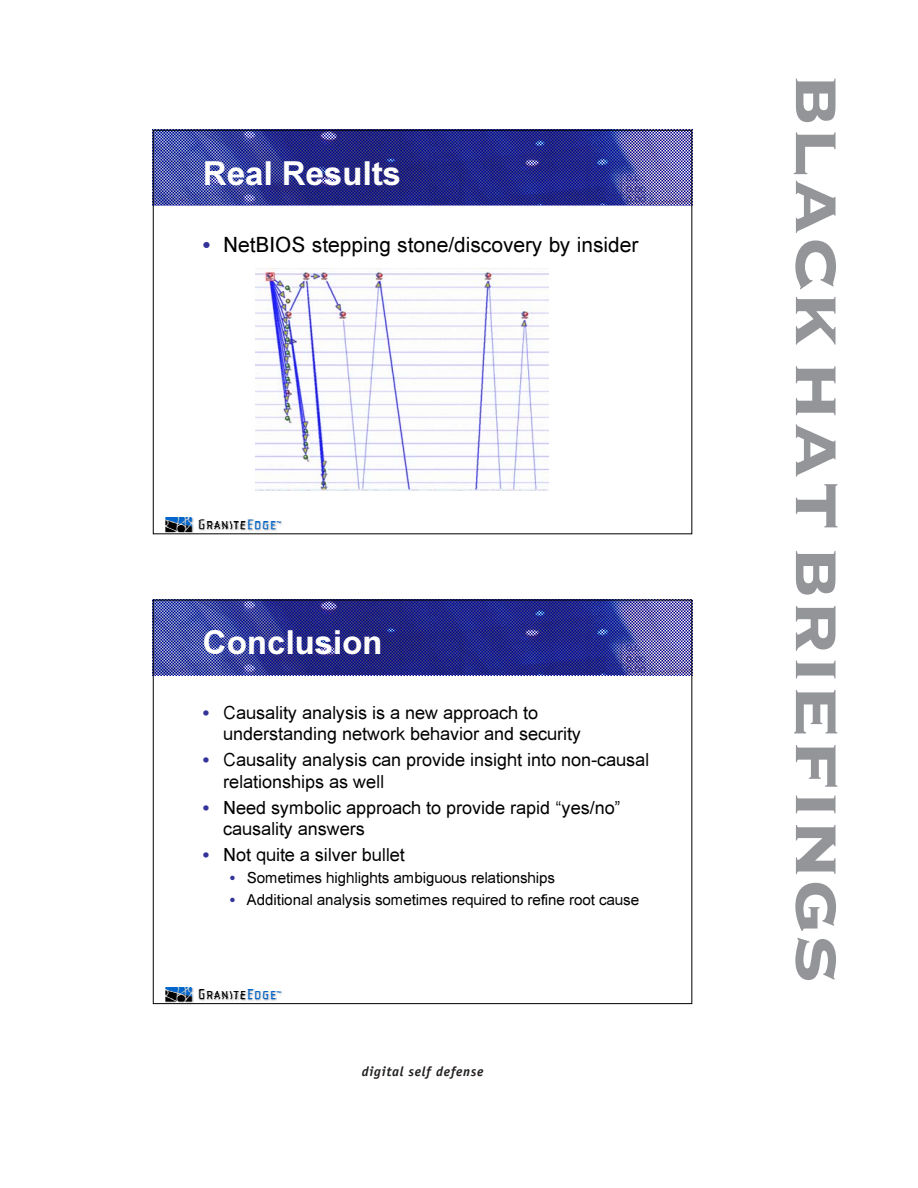
<style>
.page{position:relative;width:918px;height:1188px;background:#fff}
.page>*{position:absolute;margin:0;border:0;box-sizing:border-box;transform-origin:0 0}
.t1{font:90px "Copperplate Thirty Three BC";color:#939598}
.t2{font:33.15px "Arial Bold MS+T42+JFLXLI";color:#fff}
.t3{font:20.85px "Arial MS+T42+KBXZXL";color:#000}
.t4{font:18px/21.6px "Arial MS+T42+KBXZXL";color:#000}
.t5{font:15.15px "Arial MS+T42+KBXZXL";letter-spacing:-.005em;color:#000}
.t6{font:italic 700 13.5px "Officina Sans";letter-spacing:.055em;color:#231f20}
.s1{font-family:"Times Roman+T42+OADAEP";color:#339}
</style>
<div class="page">
<svg style="left:166px;top:518px;width:116px;height:17px"></svg>
<svg style="left:155px;top:130px;width:538px;height:76px;background:#353a94"></svg>
<img style="left:256px;top:269px;width:293px;height:222px">
<svg style="left:166px;top:987px;width:116px;height:18px"></svg>
<svg style="left:153px;top:599px;width:540px;height:77px;background:#343992"></svg>
<h2 class="t2" style="left:203px;top:160px;width:200px">Real Results</h2>
<p class="t3" style="left:203px;top:236px;width:437px"><span class="s1">•</span> NetBIOS stepping stone/discovery by insider</p>
<h2 class="t2" style="left:203px;top:630px;width:181px">Conclusion</h2>
<p class="t4" style="left:223px;top:703px;width:360px;text-indent:-20px"><span class="s1">•</span> Causality analysis is a new approach to understanding network behavior and security</p>
<p class="t4" style="left:223px;top:751px;width:428px;text-indent:-20px"><span class="s1">•</span> Causality analysis can provide insight into non-causal relationships as well</p>
<p class="t4" style="left:223px;top:798px;width:399px;text-indent:-20px"><span class="s1">•</span> Need symbolic approach to provide rapid “yes/no” causality answers</p>
<p class="t4" style="left:203px;top:845px;width:203px"><span class="s1">•</span> Not quite a silver bullet</p>
<p class="t5" style="left:230px;top:872px;width:327px"><span class="s1">•</span> Sometimes highlights ambiguous relationships</p>
<p class="t5" style="left:230px;top:894px;width:411px"><span class="s1">•</span> Additional analysis sometimes required to refine root cause</p>
<p class="t6" style="left:362px;top:1066px;width:123px">digital self defense</p>
<h1 class="t1" style="left:880px;top:72px;width:914px;rotate:90deg">blackhatbriefings</h1>
</div>
